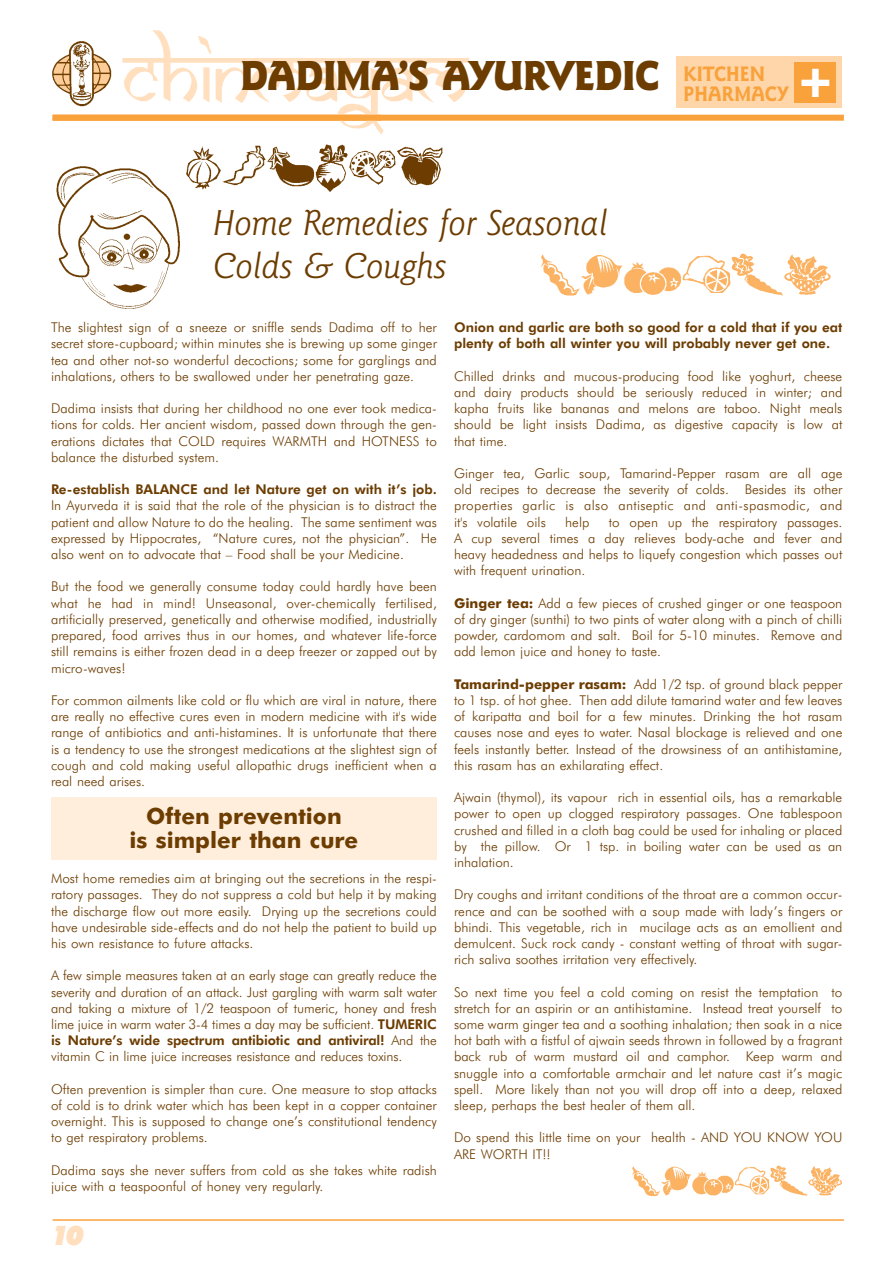
<style>
.page{position:relative;width:893px;height:1262px;background:#fff}
.page>*{position:absolute;margin:0;border:0;box-sizing:border-box;transform-origin:0 0}
.t1{font:900 47.4px "Futura BT";color:#fff}
.t2{font:900 42px "Goudy Sans IT Cby BT";letter-spacing:-.02em;color:#6c3c00;scale:.9 1}
.t3{font:italic 300 36px/43.2px "Goudy Sans IT Cby BT";color:#6c3c00}
.t4{font:italic 900 27px "Futura BT";color:#ffdfbd}
.t5{font:700 22.5px/24px "Futura BT";color:#6c3c00;text-align:center}
.t6{font:700 21px/19.5px "Goudy Sans IT Cby BT";color:#f9a13a;scale:.9 1}
.t7{font:300 13.5px/16.2px "Futura BT";color:#6c3c00;text-align:justify}
.t8{font:800 13.5px/16.2px "Futura BT";color:#6c3c00}
.s1{font-weight:700}
.s2{font-weight:800}
</style>
<div class="page">
<div style="left:53px;top:115px;width:790px;height:6px;background:#f9a13a"></div>
<img style="left:122px;top:31px;width:347px;height:104px">
<div style="left:53px;top:115px;width:328px;height:6px;background:#f9a13a"></div>
<img style="left:52px;top:41px;width:60px;height:66px">
<hr style="left:53px;top:1219px;width:790px;height:1px;background:#f9a13a">
<img style="left:56px;top:166px;width:124px;height:143px">
<img style="left:186px;top:144px;width:257px;height:48px">
<img style="left:540px;top:253px;width:291px;height:43px">
<div style="left:51px;top:798px;width:386px;height:62px;background:#ffeedb"></div>
<div style="left:676px;top:56px;width:166px;height:51px;background:#fed6a9"></div>
<div style="left:794px;top:62px;width:42px;height:40px;background:#f9a13a"></div>
<img style="left:631px;top:1165px;width:211px;height:32px">
<h2 class="t2" style="left:240px;top:60px;width:467px">DADIMA’S AYURVEDIC</h2>
<h3 class="t6" style="left:683px;top:66px;width:117px">KITCHEN<br>PHARMACY</h3>
<h1 class="t1" style="left:795px;top:63px;width:41px">+</h1>
<h3 class="t3" style="left:213px;top:205px;width:396px">Home Remedies for Seasonal<br>Colds &amp; Coughs</h3>
<p class="t8" style="left:454px;top:321px;width:390px">Onion and garlic are both so good for a cold that if you eat plenty of both all winter you will probably never get one.</p>
<p class="t7" style="left:454px;top:369px;width:390px">Chilled drinks and mucous-producing food like yoghurt, cheese and dairy products should be seriously reduced in winter; and kapha fruits like bananas and melons are taboo. Night meals should be light insists Dadima, as digestive capacity is low at that time.</p>
<p class="t7" style="left:454px;top:466px;width:390px">Ginger tea, Garlic soup, Tamarind-Pepper rasam are all age old recipes to decrease the severity of colds. Besides its other properties garlic is also antiseptic and anti-spasmodic, and it's volatile oils</p>
<p class="t7" style="left:51px;top:321px;width:387px">The slightest sign of a sneeze or sniffle sends Dadima off to her secret store-cupboard; within minutes she is brewing up some ginger tea and other not-so wonderful decoctions; some for garglings and inhalations, others to be swallowed under her penetrating gaze.</p>
<p class="t7" style="left:51px;top:402px;width:387px">Dadima insists that during her childhood no one ever took medica&shy;tions for colds. Her ancient wisdom, passed down through the gen&shy;erations dictates that COLD requires WARMTH and HOTNESS to balance the disturbed system.</p>
<p class="t8" style="left:51px;top:483px;width:387px">Re-establish BALANCE and let Nature get on with it’s job.</p>
<p class="t7" style="left:51px;top:499px;width:387px">In Ayurveda it is said that the role of the physician is to distract the patient and allow Nature to do the healing. The same sentiment was expressed by Hippocrates, “Nature cures, not the physician”. He also went on to advocate that – Food shall be your Medicine.</p>
<p class="t7" style="left:51px;top:580px;width:387px">But the food we generally consume today could hardly have been what he had in mind! Unseasonal, over-chemically fertilised, artificially preserved, genetically and otherwise modified, industrially prepared, food arrives thus in our homes, and whatever life-force still remains is either frozen dead in a deep freezer or zapped out by micro-waves!</p>
<p class="t7" style="left:51px;top:693px;width:387px">For common ailments like cold or flu which are viral in nature, there are really no effective cures even in modern medicine with it's wide range of antibiotics and anti-histamines. It is unfortunate that there is a tendency to use the strongest medications at the slightest sign of cough and cold making useful allopathic drugs inefficient when a real need arises.</p>
<p class="t7" style="left:454px;top:515px;width:390px;text-indent:155px">to open up the respiratory passages.<br>A cup several times a day relieves body-ache and fever and heavy headedness and helps to liquefy congestion which passes out with frequent urination.</p>
<p class="t7" style="left:454px;top:596px;width:390px"><span class="s1">Ginger tea:</span> Add a few pieces of crushed ginger or one teaspoon of dry ginger (sunthi) to two pints of water along with a pinch of chilli powder, cardomom and salt. Boil for 5-10 minutes. Remove and add lemon juice and honey to taste.</p>
<p class="t7" style="left:454px;top:677px;width:390px"><span class="s1">Tamarind-pepper rasam:</span> Add 1/2 tsp. of ground black pepper to 1 tsp. of hot ghee. Then add dilute tamarind water and few leaves of karipatta and boil for a few minutes. Drinking the hot rasam causes nose and eyes to water. Nasal blockage is relieved and one feels instantly better. Instead of the drowsiness of an antihistamine, this rasam has an exhilarating effect.</p>
<p class="t7" style="left:454px;top:790px;width:390px">Ajwain (thymol), its vapour rich in essential oils, has a remarkable power to open up clogged respiratory passages. One tablespoon crushed and filled in a cloth bag could be used for inhaling or placed by the pillow. Or 1 tsp. in boiling water can be used as an inhalation.</p>
<p class="t7" style="left:454px;top:888px;width:390px">Dry coughs and irritant conditions of the throat are a common occur&shy;rence and can be soothed with a soup made with lady’s fingers or bhindi. This vegetable, rich in mucilage acts as an emollient and demulcent. Suck rock candy - constant wetting of throat with sugar&shy;rich saliva soothes irritation very effectively.</p>
<p class="t7" style="left:454px;top:985px;width:390px">So next time you feel a cold coming on resist the temptation to stretch for an aspirin or an antihistamine. Instead treat yourself to some warm ginger tea and a soothing inhalation; then soak in a nice hot bath with a fistful of ajwain seeds thrown in followed by a fragrant back rub of warm mustard oil and camphor. Keep warm and snuggle into a comfortable armchair and let nature cast it’s magic spell. More likely than not you will drop off into a deep, relaxed sleep, perhaps the best healer of them all.</p>
<p class="t7" style="left:454px;top:1131px;width:390px">Do spend this little time on your health - AND YOU KNOW YOU<br>ARE WORTH IT!!</p>
<p class="t7" style="left:565px;top:515px;width:26px">help</p>
<h3 class="t5" style="left:130px;top:806px;width:230px">Often prevention<br>is simpler than cure</h3>
<p class="t7" style="left:51px;top:871px;width:387px">Most home remedies aim at bringing out the secretions in the respi&shy;ratory passages. They do not suppress a cold but help it by making the discharge flow out more easily. Drying up the secretions could have undesirable side-effects and do not help the patient to build up his own resistance to future attacks.</p>
<p class="t7" style="left:51px;top:969px;width:387px">A few simple measures taken at an early stage can greatly reduce the severity and duration of an attack. Just gargling with warm salt water and taking a mixture of 1/2 teaspoon of tumeric, honey and fresh lime juice in warm water 3-4 times a day may be sufficient. <span class="s2">TUMERIC is Nature’s wide spectrum antibiotic and antiviral!</span> And the vitamin C in lime juice increases resistance and reduces toxins.</p>
<p class="t7" style="left:51px;top:1082px;width:387px">Often prevention is simpler than cure. One measure to stop attacks of cold is to drink water which has been kept in a copper container overnight. This is supposed to change one’s constitutional tendency to get respiratory problems.</p>
<p class="t7" style="left:51px;top:1163px;width:387px">Dadima says she never suffers from cold as she takes white radish juice with a teaspoonful of honey very regularly.</p>
<h3 class="t4" style="left:51px;top:1226px;width:35px">10</h3>
</div>
